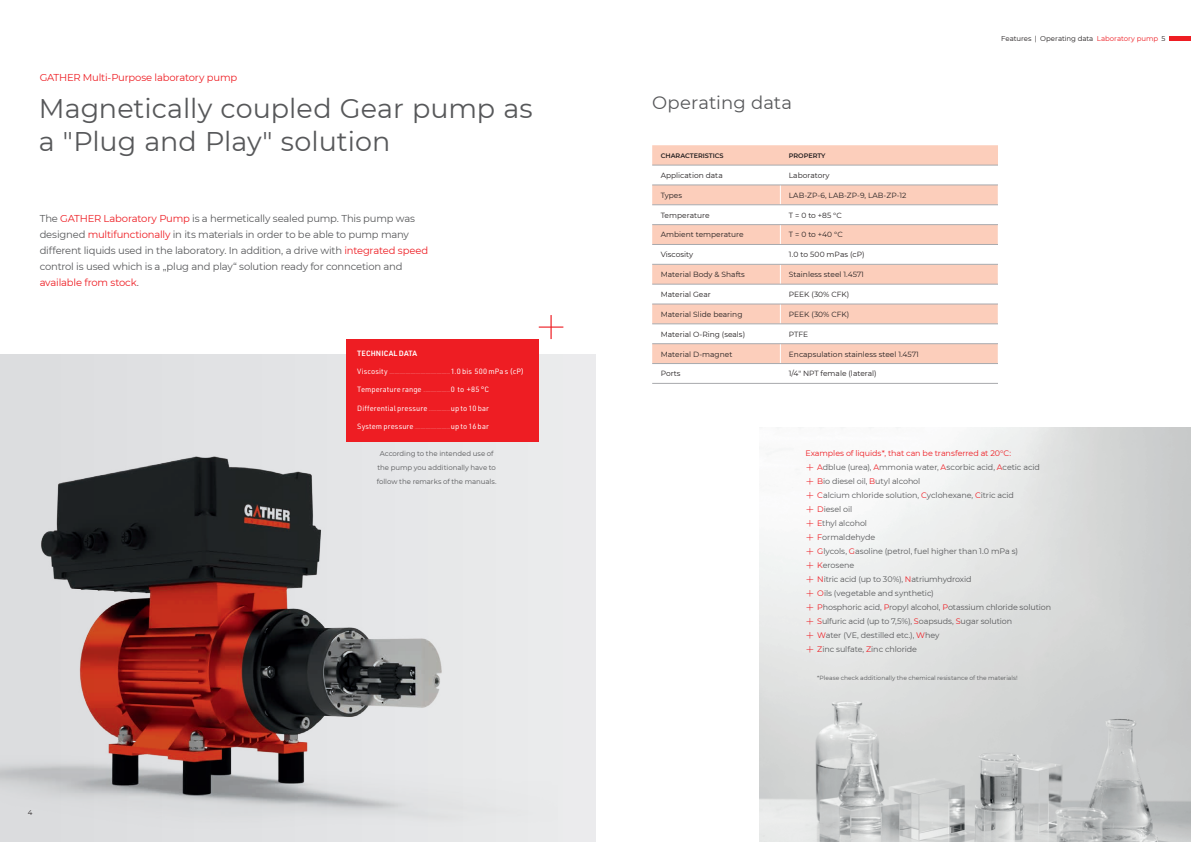
<style>
.page{position:relative;width:1191px;height:842px;background:#fff}
.page>*{position:absolute;margin:0;border:0;box-sizing:border-box;transform-origin:0 0}
.t1{font:27px/33px "Montserrat";color:#57585a}
.t2{font:18px "Montserrat";letter-spacing:.005em;color:#57585a}
.t3{font:10px/16px "Montserrat";letter-spacing:-.02em;color:#57585a}
.t4{font:10px "Montserrat";letter-spacing:-.025em;color:#ee1d23}
.t5{font:8px/14px "Montserrat";letter-spacing:-.01em;color:#57585a}
.t6{font:7.5px "Montserrat";color:#231f20}
.t7{font:7.5px "URWDIN";letter-spacing:.01em;color:#fff}
.t8{font:600 7.5px "URWDIN";letter-spacing:.01em;color:#fff}
.t9{font:7px/14px "Montserrat";letter-spacing:-.005em;color:#57585a;text-align:center}
.t10{font:7px "Montserrat";letter-spacing:-.005em;color:#231f20}
.t11{font:600 6.5px "Montserrat";color:#231f20}
.t12{font:6px "Montserrat";color:#57585a}
.t13{font:4px "URWDIN";color:#fff}
.s1{color:#ee1d23}
.s2{font-size:7.5px}
.s3{font-size:4px}
.s4{font-weight:200;font-size:16px;color:#ee1d23}
</style>
<div class="page">
<div style="left:0;top:354px;width:595px;height:488px;background:linear-gradient(to bottom,#e8e9eb,#ececee)"></div>
<img style="left:0;top:387px;width:557px;height:455px">
<div style="left:346px;top:339px;width:193px;height:102px;background:#ee1d23"></div>
<svg style="left:539px;top:315px;width:24px;height:24px"></svg>
<div style="left:1169px;top:36px;width:22px;height:5px;background:#ee1d23"></div>
<svg style="left:652px;top:145px;width:345px;height:20px;background:#facdbb"></svg>
<svg style="left:652px;top:184px;width:345px;height:179px;fill:#fccebb"></svg>
<svg style="left:780px;top:184px;width:1px;height:179px"></svg>
<img style="left:759px;top:427px;width:431px;height:415px">
<hr style="left:652px;top:363px;width:346px;height:1px;background:#a8a9ad">
<hr style="left:652px;top:383px;width:346px;height:1px;background:#a8a9ad">
<hr style="left:652px;top:343px;width:346px;height:1px;background:#a8a9ad">
<hr style="left:652px;top:324px;width:346px;height:1px;background:#a8a9ad">
<hr style="left:652px;top:304px;width:346px;height:1px;background:#a8a9ad">
<hr style="left:652px;top:284px;width:346px;height:1px;background:#a8a9ad">
<hr style="left:652px;top:264px;width:346px;height:1px;background:#a8a9ad">
<hr style="left:652px;top:244px;width:346px;height:1px;background:#a8a9ad">
<hr style="left:652px;top:224px;width:346px;height:1px;background:#a8a9ad">
<hr style="left:652px;top:205px;width:346px;height:1px;background:#a8a9ad">
<hr style="left:652px;top:185px;width:346px;height:1px;background:#a8a9ad">
<hr style="left:652px;top:165px;width:346px;height:1px;background:#a8a9ad">
<div style="left:997px;top:145px;width:12px;height:246px;background:#fff"></div>
<p class="t4" style="left:40px;top:70px;width:199px">GATHER Multi-Purpose laboratory pump</p>
<h1 class="t1" style="left:39px;top:91px;width:495px">Magnetically coupled Gear pump as a "Plug and Play" solution</h1>
<p class="t3" style="left:40px;top:210px;width:390px">The <span class="s1">GATHER Laboratory Pump</span> is a hermetically sealed pump. This pump was designed <span class="s1">multifunctionally</span> in its materials in order to be able to pump many different liquids used in the laboratory. In addition, a drive with <span class="s1">integrated speed </span>control is used which is a „plug and play“ solution ready for conncetion and <span class="s1">available from stock</span>.</p>
<p class="t8" style="left:357px;top:348px;width:61px">TECHNICAL DATA</p>
<p class="t13" style="left:357px;top:370px;width:168px"><span class="s2">Viscosity</span> ......................................................... <span class="s2">1.0 bis 500 mPa s (cP)</span></p>
<p class="t7" style="left:357px;top:403px;width:133px">Differential pressure <span class="s3">....................</span>up to 10 bar</p>
<p class="t13" style="left:357px;top:425px;width:133px"><span class="s2">System pressure</span> ................................. <span class="s2">up to 16 bar</span></p>
<p class="t10" style="left:28px;top:808px;width:6px">4</p>
<p class="t9" style="left:377px;top:446px;width:121px">According to the intended use of the pump you additionally have to follow the remarks of the manuals.</p>
<h2 class="t2" style="left:652px;top:90px;width:141px">Operating data</h2>
<p class="t11" style="left:660px;top:151px;width:64px">CHARACTERISTICS</p>
<p class="t11" style="left:789px;top:151px;width:38px">PROPERTY</p>
<p class="t6" style="left:660px;top:170px;width:64px">Application data</p>
<p class="t6" style="left:789px;top:170px;width:42px">Laboratory</p>
<p class="t6" style="left:660px;top:190px;width:23px">Types</p>
<p class="t6" style="left:789px;top:190px;width:119px">LAB-ZP-6, LAB-ZP-9, LAB-ZP-12</p>
<p class="t6" style="left:660px;top:210px;width:50px">Temperature</p>
<p class="t6" style="left:789px;top:210px;width:54px">T = 0 to +85 °C</p>
<p class="t6" style="left:660px;top:230px;width:84px">Ambient temperature</p>
<p class="t6" style="left:789px;top:230px;width:55px">T = 0 to +40 °C</p>
<p class="t6" style="left:660px;top:249px;width:34px">Viscosity</p>
<p class="t6" style="left:789px;top:249px;width:77px">1.0 to 500 mPas (cP)</p>
<p class="t6" style="left:660px;top:269px;width:86px">Material Body &amp; Shafts</p>
<p class="t6" style="left:789px;top:269px;width:77px">Stainless steel 1.4571</p>
<p class="t6" style="left:660px;top:289px;width:52px">Material Gear</p>
<p class="t6" style="left:789px;top:289px;width:62px">PEEK (30% CFK)</p>
<p class="t6" style="left:660px;top:309px;width:83px">Material Slide bearing</p>
<p class="t6" style="left:789px;top:309px;width:62px">PEEK (30% CFK)</p>
<p class="t6" style="left:660px;top:329px;width:86px">Material O-Ring (seals)</p>
<p class="t6" style="left:789px;top:329px;width:21px">PTFE</p>
<p class="t6" style="left:660px;top:349px;width:73px">Material D-magnet</p>
<p class="t6" style="left:789px;top:349px;width:131px">Encapsulation stainless steel 1.4571</p>
<p class="t6" style="left:660px;top:369px;width:21px">Ports</p>
<p class="t6" style="left:789px;top:369px;width:89px">1/4" NPT female (lateral)</p>
<p class="t10" style="left:1001px;top:33px;width:166px">Features | Operating data <span class="s1">Laboratory pump</span> 5</p>
<p class="t5" style="left:805px;top:446px;width:247px"><span class="s1">Examples of liquids*, that can be transferred at 20°C:<br></span><span class="s4">+</span> <span class="s1">A</span>dblue (urea), <span class="s1">A</span>mmonia water, <span class="s1">A</span>scorbic acid, <span class="s1">A</span>cetic acid<br><span class="s4">+</span> <span class="s1">B</span>io diesel oil, <span class="s1">B</span>utyl alcohol<br><span class="s4">+</span> <span class="s1">C</span>alcium chloride solution, <span class="s1">C</span>yclohexane, <span class="s1">C</span>itric acid<br><span class="s4">+</span> <span class="s1">D</span>iesel oil<br><span class="s4">+</span> <span class="s1">E</span>thyl alcohol<br><span class="s4">+</span> <span class="s1">F</span>ormaldehyde<br><span class="s4">+</span> <span class="s1">G</span>lycols, <span class="s1">G</span>asoline (petrol, fuel higher than 1.0 mPa s)<br><span class="s4">+</span> <span class="s1">K</span>erosene<br><span class="s4">+</span> <span class="s1">N</span>itric acid (up to 30%), <span class="s1">N</span>atriumhydroxid<br><span class="s4">+</span> <span class="s1">O</span>ils (vegetable and synthetic)<br><span class="s4">+</span> <span class="s1">P</span>hosphoric acid, <span class="s1">P</span>ropyl alcohol, <span class="s1">P</span>otassium chloride solution <span class="s4">+</span> <span class="s1">S</span>ulfuric acid (up to 7,5%), <span class="s1">S</span>oapsuds, <span class="s1">S</span>ugar solution<br><span class="s4">+</span> <span class="s1">W</span>ater (VE, destilled etc.), <span class="s1">W</span>hey<br><span class="s4">+</span> <span class="s1">Z</span>inc sulfate, <span class="s1">Z</span>inc chloride</p>
<p class="t12" style="left:817px;top:674px;width:202px">*Please check additionally the chemical resistance of the materials!</p>
</div>
